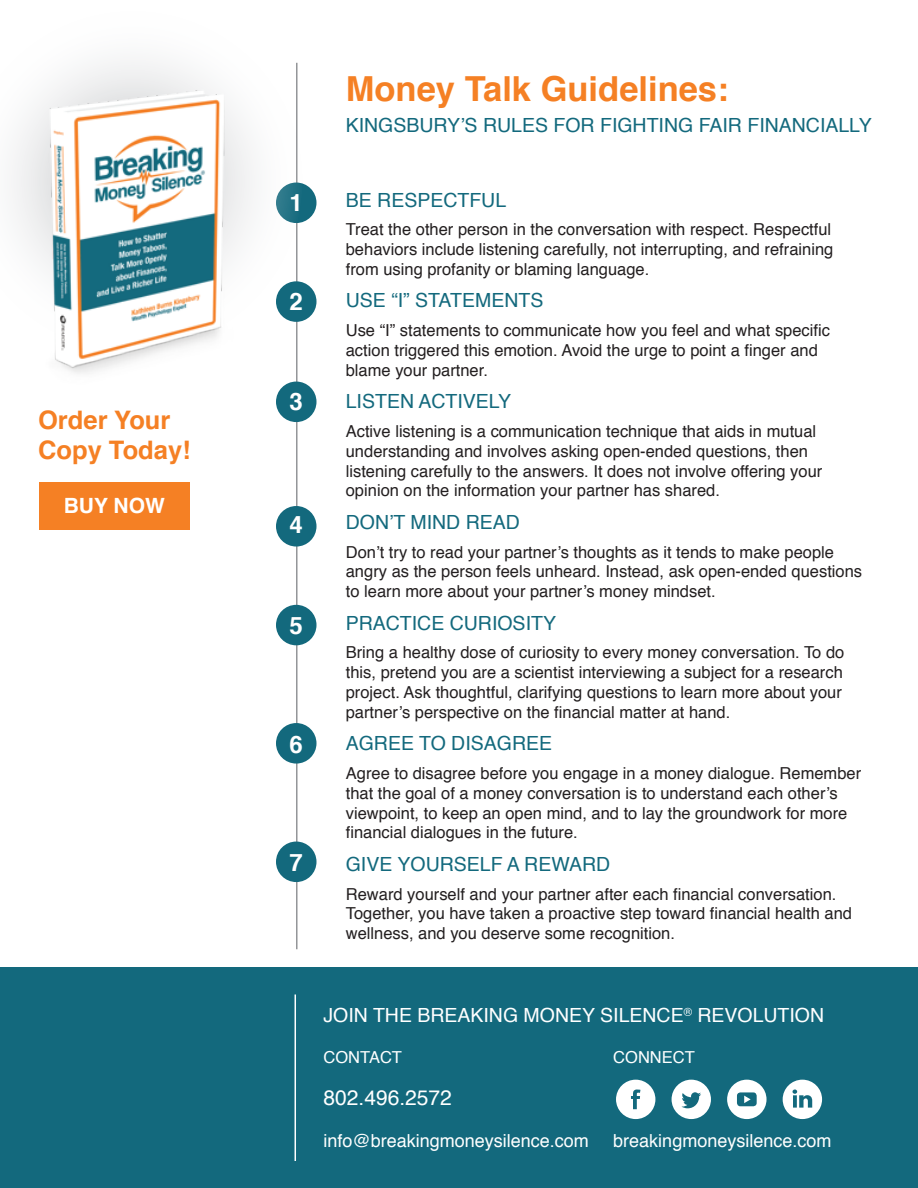
<style>
.page{position:relative;width:918px;height:1188px;background:#fff}
.page>*{position:absolute;margin:0;border:0;box-sizing:border-box;transform-origin:0 0}
.t1{font:700 34.5px "Helvetica";color:#f58024}
.t2{font:700 25.5px/30.6px "Helvetica";color:#f58024}
.t3{font:700 24px "Helvetica";color:#fff}
.t4{font:21px "Helvetica";color:#fff}
.t5{font:700 21px "Helvetica";color:#fff}
.t6{font:19.5px "Helvetica";color:#13697d}
.t7{font:19.5px "Helvetica";color:#fff}
.t8{font:18px "Helvetica";color:#fff}
.t9{font:16.5px/19.8px "Helvetica";color:#231f20}
.t10{font:16.5px "Helvetica";color:#fff}
</style>
<div class="page">
<div style="left:0;top:968px;width:918px;height:220px;background:#13697d"></div>
<hr style="left:296px;top:63px;width:2px;height:886px;background:#939598">
<hr style="left:295px;top:994px;width:1px;height:167px;background:#fff">
<div style="left:276px;top:183px;width:40px;height:40px;background:#13697d;border-radius:50%"></div>
<div style="left:276px;top:281px;width:40px;height:41px;background:#13697d;border-radius:50%"></div>
<div style="left:276px;top:382px;width:40px;height:40px;background:#13697d;border-radius:50%"></div>
<div style="left:276px;top:506px;width:40px;height:41px;background:#13697d;border-radius:50%"></div>
<div style="left:276px;top:605px;width:40px;height:40px;background:#13697d;border-radius:50%"></div>
<div style="left:276px;top:723px;width:40px;height:41px;background:#13697d;border-radius:50%"></div>
<div style="left:276px;top:842px;width:40px;height:40px;background:#13697d;border-radius:50%"></div>
<svg style="left:280px;top:62px;width:23px;height:290px"></svg>
<img style="left:13px;top:62px;width:267px;height:330px">
<div style="left:39px;top:482px;width:151px;height:48px;background:#f58024"></div>
<div style="left:672px;top:1080px;width:39px;height:39px;background:#fff;border-radius:50%"></div>
<svg style="left:681px;top:1092px;width:20px;height:16px"></svg>
<div style="left:616px;top:1080px;width:39px;height:39px;background:#fff;border-radius:50%"></div>
<svg style="left:631px;top:1090px;width:9px;height:19px"></svg>
<div style="left:727px;top:1080px;width:40px;height:39px;background:#fff;border-radius:50%"></div>
<svg style="left:737px;top:1092px;width:20px;height:14px"></svg>
<div style="left:783px;top:1080px;width:39px;height:39px;background:#fff;border-radius:50%"></div>
<svg style="left:793px;top:1090px;width:19px;height:18px"></svg>
<h2 class="t2" style="left:38px;top:407px;width:154px">Order Your<br>Copy Today!</h2>
<p class="t5" style="left:64px;top:497px;width:103px">BUY NOW</p>
<h3 class="t3" style="left:290px;top:193px;width:15px">1</h3>
<h3 class="t3" style="left:290px;top:291px;width:15px">2</h3>
<h3 class="t3" style="left:290px;top:392px;width:15px">3</h3>
<h3 class="t3" style="left:290px;top:515px;width:15px">4</h3>
<h3 class="t3" style="left:290px;top:616px;width:15px">5</h3>
<h3 class="t3" style="left:290px;top:734px;width:15px">6</h3>
<h3 class="t3" style="left:290px;top:853px;width:15px">7</h3>
<h1 class="t1" style="left:346px;top:75px;width:384px">Money Talk Guidelines:</h1>
<p class="t6" style="left:346px;top:117px;width:527px">KINGSBURY’S RULES FOR FIGHTING FAIR FINANCIALLY</p>
<p class="t6" style="left:346px;top:192px;width:162px">BE RESPECTFUL</p>
<p class="t9" style="left:346px;top:221px;width:489px">Treat the other person in the conversation with respect. Respectful behaviors include listening carefully, not interrupting, and refraining from using profanity or blaming language.</p>
<p class="t6" style="left:346px;top:292px;width:199px">USE “I” STATEMENTS</p>
<p class="t9" style="left:346px;top:322px;width:486px">Use “I” statements to communicate how you feel and what specific action triggered this emotion. Avoid the urge to point a finger and blame your partner.</p>
<p class="t6" style="left:346px;top:393px;width:167px">LISTEN ACTIVELY</p>
<p class="t9" style="left:346px;top:423px;width:478px">Active listening is a communication technique that aids in mutual understanding and involves asking open-ended questions, then listening carefully to the answers. It does not involve offering your opinion on the information your partner has shared.</p>
<p class="t6" style="left:346px;top:514px;width:176px">DON’T MIND READ</p>
<p class="t9" style="left:346px;top:543px;width:518px">Don’t try to read your partner’s thoughts as it tends to make people angry as the person feels unheard. Instead, ask open-ended questions to learn more about your partner’s money mindset.</p>
<p class="t6" style="left:346px;top:615px;width:212px">PRACTICE CURIOSITY</p>
<p class="t9" style="left:346px;top:644px;width:500px">Bring a healthy dose of curiosity to every money conversation. To do this, pretend you are a scientist interviewing a subject for a research project. Ask thoughtful, clarifying questions to learn more about your partner’s perspective on the financial matter at hand.</p>
<p class="t6" style="left:346px;top:735px;width:208px">AGREE TO DISAGREE</p>
<p class="t9" style="left:346px;top:765px;width:517px">Agree to disagree before you engage in a money dialogue. Remember that the goal of a money conversation is to understand each other’s viewpoint, to keep an open mind, and to lay the groundwork for more financial dialogues in the future.</p>
<p class="t6" style="left:346px;top:856px;width:266px">GIVE YOURSELF A REWARD</p>
<p class="t9" style="left:346px;top:885px;width:508px">Reward yourself and your partner after each financial conversation.<br>Together, you have taken a proactive step toward financial health and wellness, and you deserve some recognition.</p>
<p class="t7" style="left:324px;top:1007px;width:502px">JOIN THE BREAKING MONEY SILENCE<sup>®</sup> REVOLUTION</p>
<p class="t10" style="left:324px;top:1051px;width:80px">CONTACT</p>
<p class="t4" style="left:324px;top:1089px;width:130px">802.496.2572</p>
<p class="t8" style="left:324px;top:1134px;width:267px">info@breakingmoneysilence.com</p>
<p class="t10" style="left:613px;top:1051px;width:83px">CONNECT</p>
<p class="t8" style="left:613px;top:1133px;width:220px">breakingmoneysilence.com</p>
</div>
